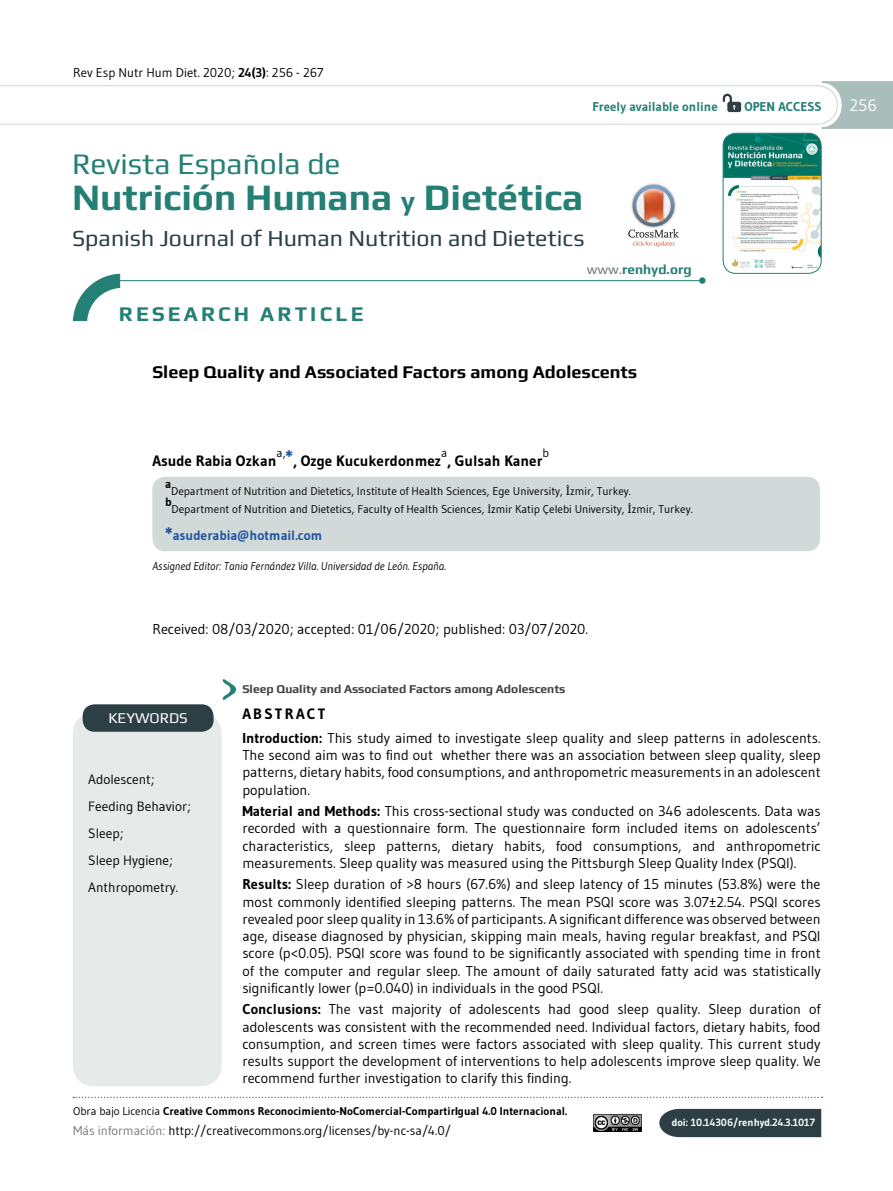
<style>
.page{position:relative;width:893px;height:1191px;background:#fff}
.page>*{position:absolute;margin:0;border:0;box-sizing:border-box;transform-origin:0 0}
.t1{font:700 37.5px "Play";color:#247f74}
.t2{font:30px "Play";color:#247f74}
.t3{font:23.1px "Play";color:#2b3f45}
.t4{font:700 21px "Play";letter-spacing:.15em;color:#247f74}
.t5{font:700 18px "Play";color:#000}
.t6{font:16.5px "Gudea";color:#fff}
.t7{font:700 15px "Gudea";color:#000}
.t8{font:15px "Play";color:#fff}
.t9{font:700 15px "Gudea";letter-spacing:.15em;color:#000}
.t10{font:14.25px/17.2px "Gudea";color:#000;text-align:justify}
.t11{font:13.5px/27.2px "Gudea";color:#000}
.t12{font:700 13.5px "Gudea";color:#22569e}
.t13{font:700 13.5px "Play";color:#247f74}
.t14{font:12.75px "Gudea";color:#000}
.t15{font:700 12.75px "Gudea";color:#247f74}
.t16{font:700 12px "Play";color:#414042}
.t17{font:12px "Gudea";color:#000}
.t18{font:700 12px "Gudea";color:#000}
.t19{font:11.25px "Gudea";color:#000}
.t20{font:700 11.25px "Gudea";color:#000}
.t21{font:italic 11.25px "Gudea";color:#000}
.t22{font:700 10.5px "Gudea";color:#fff}
.s1{font-weight:700}
.s2{font-size:27px}
.s3{font-weight:400;color:#77787b}
.s4{font-family:"Minion Pro";font-size:12.75px}
.s5{font-family:"Minion Pro"}
.s6{font-size:18px}
.s7{font-weight:400}
.s8{color:#77787b}
</style>
<div class="page">
<div style="left:659px;top:1108px;width:162px;height:29px;background:#2b3f45"></div>
<img style="left:723px;top:133px;width:98px;height:140px">
<div style="left:723px;top:133px;width:99px;height:141px;border:1px solid #247f74;border-radius:13px"></div>
<svg style="left:73px;top:1096px;width:750px;height:2px"></svg>
<hr style="left:106px;top:280px;width:595px;height:1px;background:#247f74">
<svg style="left:72px;top:273px;width:49px;height:48px"></svg>
<div style="left:699px;top:277px;width:6px;height:7px;background:#247f74;border-radius:50%"></div>
<div style="left:152px;top:477px;width:668px;height:74px;background:#d1dad8;border-radius:13px"></div>
<svg style="left:0;top:81px;width:893px;height:48px"></svg>
<img style="left:593px;top:1115px;width:48px;height:16px">
<img style="left:628px;top:183px;width:51px;height:64px">
<div style="left:73px;top:712px;width:149px;height:374px;background:#e6eae9;border-radius:21px"></div>
<div style="left:83px;top:704px;width:131px;height:27px;background:#2b3f45;border-radius:12px"></div>
<svg style="left:223px;top:679px;width:13px;height:21px"></svg>
<p class="t14" style="left:73px;top:65px;width:252px">Rev Esp Nutr Hum Diet. 2020; <span class="s1">24(3)</span>: 256 - 267</p>
<p class="t15" style="left:592px;top:99px;width:127px">Freely available online</p>
<p class="t15" style="left:744px;top:98px;width:79px">OPEN ACCESS</p>
<h2 class="t2" style="left:72px;top:146px;width:270px">Revista Española de</h2>
<h1 class="t1" style="left:72px;top:175px;width:513px">Nutrición Humana <span class="s2">y</span> Dietética</h1>
<h3 class="t3" style="left:72px;top:224px;width:514px">Spanish Journal of Human Nutrition and Dietetics</h3>
<h3 class="t4" style="left:119px;top:301px;width:246px">RESEARCH ARTICLE</h3>
<p class="t13" style="left:587px;top:262px;width:106px"><span class="s3">www.</span>renhyd.org</p>
<p class="t5" style="left:152px;top:361px;width:486px">Sleep Quality and Associated Factors among Adolescents</p>
<p class="t17" style="left:441px;top:445px;width:8px">a</p>
<p class="t17" style="left:543px;top:445px;width:8px">b</p>
<p class="t7" style="left:152px;top:451px;width:392px">Asude Rabia Ozkan<sup>a,</sup><sup>*</sup>, Ozge Kucukerdonmez , Gulsah Kaner</p>
<p class="t18" style="left:165px;top:476px;width:8px">a</p>
<p class="t19" style="left:171px;top:484px;width:461px">Department of Nutrition and Dietetics, Institute of Health Sciences, Ege University, <span class="s4">İ</span>zmir, Turkey.</p>
<p class="t18" style="left:165px;top:494px;width:8px">b</p>
<p class="t19" style="left:171px;top:502px;width:523px">Department of Nutrition and Dietetics, Faculty of Health Sciences, <span class="s5">İ</span>zmir Katip Çelebi University, <span class="s4">İ</span>zmir, Turkey.</p>
<p class="t12" style="left:165px;top:527px;width:159px"><span class="s6">*</span>asuderabia@hotmail.com</p>
<p class="t21" style="left:152px;top:558px;width:295px">Assigned Editor: Tania Fernández Villa. Universidad de León. España.</p>
<p class="t10" style="left:152px;top:620px;width:437px">Received: 08/03/2020; accepted: 01/06/2020; published: 03/07/2020.</p>
<p class="t8" style="left:109px;top:709px;width:81px">KEYWORDS</p>
<p class="t11" style="left:88px;top:765px;width:104px">Adolescent;<br>Feeding Behavior;<br>Sleep;<br>Sleep Hygiene;<br>Anthropometry.</p>
<p class="t16" style="left:242px;top:681px;width:325px">Sleep Quality and Associated Factors among Adolescents</p>
<p class="t9" style="left:242px;top:704px;width:85px">ABSTRACT</p>
<p class="t10" style="left:242px;top:729px;width:580px"><span class="s1">Introduction:</span> This study aimed to investigate sleep quality and sleep patterns in adolescents.<br>The second aim was to find out whether there was an association between sleep quality, sleep patterns, dietary habits, food consumptions, and anthropometric measurements in an adolescent population.</p>
<p class="t10" style="left:242px;top:802px;width:580px"><span class="s1">Material and Methods:</span> This cross-sectional study was conducted on 346 adolescents. Data was recorded with a questionnaire form. The questionnaire form included items on adolescents’ characteristics, sleep patterns, dietary habits, food consumptions, and anthropometric measurements. Sleep quality was measured using the Pittsburgh Sleep Quality Index (PSQI).</p>
<p class="t10" style="left:242px;top:875px;width:580px"><span class="s1">Results:</span> Sleep duration of &gt;8 hours (67.6%) and sleep latency of 15 minutes (53.8%) were the most commonly identified sleeping patterns. The mean PSQI score was 3.07±2.54. PSQI scores revealed poor sleep quality in 13.6% of participants. A significant difference was observed between age, disease diagnosed by physician, skipping main meals, having regular breakfast, and PSQI score (p&lt;0.05). PSQI score was found to be significantly associated with spending time in front of the computer and regular sleep. The amount of daily saturated fatty acid was statistically significantly lower (p=0.040) in individuals in the good PSQI.</p>
<p class="t10" style="left:242px;top:1000px;width:580px"><span class="s1">Conclusions:</span> The vast majority of adolescents had good sleep quality. Sleep duration of adolescents was consistent with the recommended need. Individual factors, dietary habits, food consumption, and screen times were factors associated with sleep quality. This current study results support the development of interventions to help adolescents improve sleep quality. We recommend further investigation to clarify this finding.</p>
<p class="t20" style="left:73px;top:1104px;width:495px"><span class="s7">Obra bajo Licencia</span> Creative Commons Reconocimiento-NoComercial-CompartirIgual 4.0 Internacional.</p>
<p class="t14" style="left:73px;top:1122px;width:379px"><span class="s8">Más información:</span> http://creativecommons.org/licenses/by-nc-sa/4.0/</p>
<p class="t22" style="left:672px;top:1116px;width:145px">doi: 10.14306/renhyd.24.3.1017</p>
<p class="t6" style="left:849px;top:95px;width:29px">256</p>
</div>
